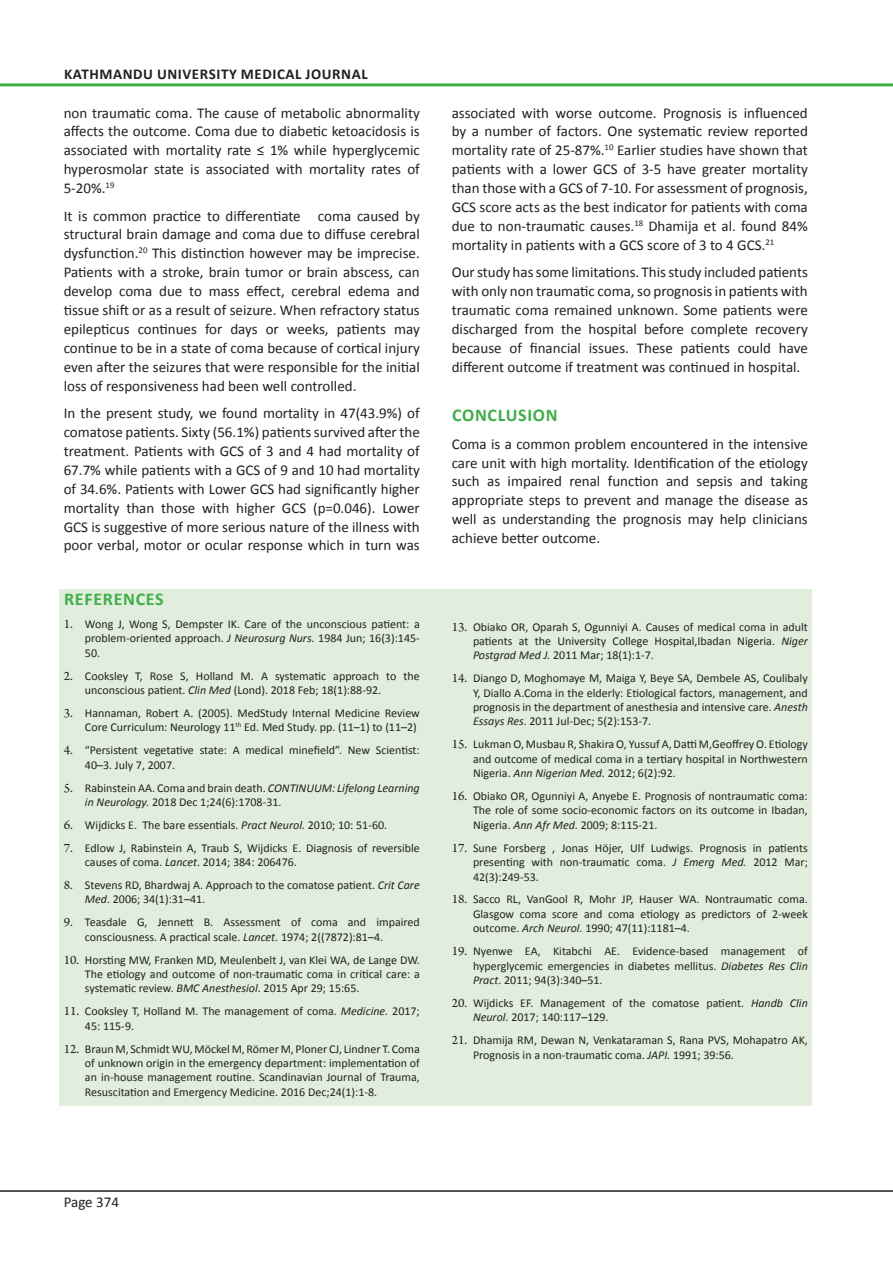
<style>
.page{position:relative;width:893px;height:1263px;background:#fff}
.page>*{position:absolute;margin:0;border:0;box-sizing:border-box;transform-origin:0 0}
.Heading_2_-_Sub_head{font:700 18px "Calibri";letter-spacing:.04em;color:#40ae49}
.Normal_Text{font:700 18px "Calibri";letter-spacing:.04em;color:#40ae49}
.Normal_Text-2{font:15px/18.9px "Calibri";color:#231f20;text-align:justify}
.t1{font:700 15px "Calibri";letter-spacing:.04em;color:#231f20}
.Refrence_Text{font:12px/14.4px "Calibri";color:#231f20;text-align:justify}
.s1{font-family:"Arno Pro";font-size:13.5px}
.s2{font-style:italic}
</style>
<div class="page">
<hr style="left:0;top:1190px;width:893px;height:2px;background:#231f20">
<hr style="left:0;top:83px;width:893px;height:3px;background:#40ae49">
<div style="left:59px;top:589px;width:753px;height:517px;background:#e1eedd"></div>
<p class="t1" style="left:64px;top:64px;width:305px">KATHMANDU UNIVERSITY MEDICAL JOURNAL</p>
<p class="Normal_Text-2" style="left:64px;top:103px;width:358px">non traumatic coma. The cause of metabolic abnormality affects the outcome. Coma due to diabetic ketoacidosis is associated with mortality rate ≤ 1% while hyperglycemic hyperosmolar state is associated with mortality rates of 5-20%.<sup>19</sup></p>
<p class="Normal_Text-2" style="left:64px;top:206px;width:358px">It is common practice to differentiate coma caused by structural brain damage and coma due to diffuse cerebral dysfunction.<sup>20</sup> This distinction however may be imprecise.<br>Patients with a stroke, brain tumor or brain abscess, can develop coma due to mass effect, cerebral edema and tissue shift or as a result of seizure. When refractory status epilepticus continues for days or weeks, patients may continue to be in a state of coma because of cortical injury even after the seizures that were responsible for the initial loss of responsiveness had been well controlled.</p>
<p class="Normal_Text-2" style="left:64px;top:404px;width:358px">In the present study, we found mortality in 47(43.9%) of comatose patients. Sixty (56.1%) patients survived after the treatment. Patients with GCS of 3 and 4 had mortality of 67.7% while patients with a GCS of 9 and 10 had mortality of 34.6%. Patients with Lower GCS had significantly higher mortality than those with higher GCS (p=0.046). Lower GCS is suggestive of more serious nature of the illness with poor verbal, motor or ocular response which in turn was</p>
<p class="Normal_Text" style="left:64px;top:587px;width:101px">REFERENCES</p>
<p class="Refrence_Text" style="left:85px;top:617px;width:336px;text-indent:-21px"><span class="s1">1.</span> Wong J, Wong S, Dempster IK. Care of the unconscious patient: a problem-oriented approach. <span class="s2">J Neurosurg Nurs.</span> 1984 Jun; 16(3):145- 50.</p>
<p class="Refrence_Text" style="left:85px;top:668px;width:336px;text-indent:-21px"><span class="s1">2.</span> Cooksley T, Rose S, Holland M. A systematic approach to the unconscious patient. <span class="s2">Clin Med</span> (Lond). 2018 Feb; 18(1):88-92.</p>
<p class="Refrence_Text" style="left:64px;top:706px;width:358px;text-align:right"><span class="s1">3.</span> Hannaman, Robert A. (2005). MedStudy Internal Medicine Review<br>Core Curriculum: Neurology 11<sup>th</sup> Ed. Med Study. pp. (11–1) to (11–2)</p>
<p class="Refrence_Text" style="left:85px;top:743px;width:336px;text-indent:-21px"><span class="s1">4.</span> “Persistent vegetative state: A medical minefield”. New Scientist:<br>40–3. July 7, 2007.</p>
<p class="Refrence_Text" style="left:85px;top:780px;width:336px;text-indent:-21px"><span class="s1">5.</span> Rabinstein AA. Coma and brain death. <span class="s2">CONTINUUM: Lifelong Learning in Neurology.</span> 2018 Dec 1;24(6):1708-31.</p>
<p class="Refrence_Text" style="left:64px;top:818px;width:325px"><span class="s1">6.</span> Wijdicks E. The bare essentials. <span class="s2">Pract Neurol.</span> 2010; 10: 51-60.</p>
<p class="Refrence_Text" style="left:85px;top:840px;width:336px;text-indent:-21px"><span class="s1">7.</span> Edlow J, Rabinstein A, Traub S, Wijdicks E. Diagnosis of reversible causes of coma. <span class="s2">Lancet</span>. 2014; 384: 206476.</p>
<p class="Refrence_Text" style="left:85px;top:878px;width:336px;text-indent:-21px"><span class="s1">8.</span> Stevens RD, Bhardwaj A. Approach to the comatose patient. <span class="s2">Crit Care<br>Med</span>. 2006; 34(1):31–41.</p>
<p class="Refrence_Text" style="left:85px;top:915px;width:336px;text-indent:-21px"><span class="s1">9.</span> Teasdale G, Jennett B. Assessment of coma and impaired consciousness. A practical scale. <span class="s2">Lancet</span>. 1974; 2((7872):81–4.</p>
<p class="Refrence_Text" style="left:85px;top:952px;width:336px;text-indent:-21px"><span class="s1">10.</span> Horsting MW, Franken MD, Meulenbelt J, van Klei WA, de Lange DW.<br>The etiology and outcome of non-traumatic coma in critical care: a systematic review. <span class="s2">BMC Anesthesiol</span>. 2015 Apr 29; 15:65.</p>
<p class="Refrence_Text" style="left:85px;top:1004px;width:336px;text-indent:-21px"><span class="s1">11.</span> Cooksley T, Holland M. The management of coma. <span class="s2">Medicine.</span> 2017;<br>45: 115-9.</p>
<p class="Refrence_Text" style="left:85px;top:1041px;width:336px;text-indent:-21px"><span class="s1">12.</span> Braun M, Schmidt WU, Möckel M, Römer M, Ploner CJ, Lindner T. Coma of unknown origin in the emergency department: implementation of an in-house management routine. Scandinavian Journal of Trauma, Resuscitation and Emergency Medicine. 2016 Dec;24(1):1-8.</p>
<p class="Normal_Text-2" style="left:452px;top:103px;width:358px">associated with worse outcome. Prognosis is influenced by a number of factors. One systematic review reported mortality rate of 25-87%.<sup>10</sup> Earlier studies have shown that patients with a lower GCS of 3-5 have greater mortality than those with a GCS of 7-10. For assessment of prognosis, GCS score acts as the best indicator for patients with coma due to non-traumatic causes.<sup>18</sup> Dhamija et al. found 84% mortality in patients with a GCS score of 3 to 4 GCS.<sup>21</sup></p>
<p class="Normal_Text-2" style="left:452px;top:263px;width:358px">Our study has some limitations. This study included patients with only non traumatic coma, so prognosis in patients with traumatic coma remained unknown. Some patients were discharged from the hospital before complete recovery because of financial issues. These patients could have different outcome if treatment was continued in hospital.</p>
<p class="Heading_2_-_Sub_head" style="left:452px;top:404px;width:107px">CONCLUSION</p>
<p class="Normal_Text-2" style="left:452px;top:434px;width:358px">Coma is a common problem encountered in the intensive care unit with high mortality. Identification of the etiology such as impaired renal function and sepsis and taking appropriate steps to prevent and manage the disease as well as understanding the prognosis may help clinicians achieve better outcome.</p>
<p class="Refrence_Text" style="left:473px;top:619px;width:336px;text-indent:-21px"><span class="s1">13.</span> Obiako OR, Oparah S, Ogunniyi A. Causes of medical coma in adult patients at the University College Hospital,Ibadan Nigeria. <span class="s2">Niger Postgrad Med J.</span> 2011 Mar; 18(1):1-7.</p>
<p class="Refrence_Text" style="left:473px;top:671px;width:336px;text-indent:-21px"><span class="s1">14.</span> Diango D, Moghomaye M, Maiga Y, Beye SA, Dembele AS, Coulibaly Y, Diallo A.Coma in the elderly: Etiological factors, management, and prognosis in the department of anesthesia and intensive care. <span class="s2">Anesth Essays Res</span>. 2011 Jul-Dec; 5(2):153-7.</p>
<p class="Refrence_Text" style="left:473px;top:737px;width:336px;text-indent:-21px"><span class="s1">15.</span> Lukman O, Musbau R, Shakira O, Yussuf A, Datti M,Geoffrey O. Etiology and outcome of medical coma in a tertiary hospital in Northwestern Nigeria. <span class="s2">Ann Nigerian Med</span>. 2012; 6(2):92.</p>
<p class="Refrence_Text" style="left:473px;top:789px;width:336px;text-indent:-21px"><span class="s1">16.</span> Obiako OR, Ogunniyi A, Anyebe E. Prognosis of nontraumatic coma:<br>The role of some socio-economic factors on its outcome in Ibadan, Nigeria. <span class="s2">Ann Afr Med.</span> 2009; 8:115-21.</p>
<p class="Refrence_Text" style="left:473px;top:840px;width:336px;text-indent:-21px"><span class="s1">17.</span> Sune Forsberg , Jonas Höjer, Ulf Ludwigs. Prognosis in patients presenting with non-traumatic coma. <span class="s2">J Emerg Med.</span> 2012 Mar; 42(3):249-53.</p>
<p class="Refrence_Text" style="left:473px;top:892px;width:336px;text-indent:-21px"><span class="s1">18.</span> Sacco RL, VanGool R, Mohr JP, Hauser WA. Nontraumatic coma.<br>Glasgow coma score and coma etiology as predictors of 2-week outcome. <span class="s2">Arch Neurol.</span> 1990; 47(11):1181–4.</p>
<p class="Refrence_Text" style="left:473px;top:944px;width:336px;text-indent:-21px"><span class="s1">19.</span> Nyenwe EA, Kitabchi AE. Evidence-based management of hyperglycemic emergencies in diabetes mellitus. <span class="s2">Diabetes Res Clin Pract</span>. 2011; 94(3):340–51.</p>
<p class="Refrence_Text" style="left:473px;top:996px;width:336px;text-indent:-21px"><span class="s1">20.</span> Wijdicks EF. Management of the comatose patient. <span class="s2">Handb Clin<br>Neurol.</span> 2017; 140:117–129.</p>
<p class="Refrence_Text" style="left:473px;top:1033px;width:336px;text-indent:-21px"><span class="s1">21.</span> Dhamija RM, Dewan N, Venkataraman S, Rana PVS, Mohapatro AK,<br>Prognosis in a non-traumatic coma. <span class="s2">JAPI.</span> 1991; 39:56.</p>
<p class="Normal_Text-2" style="left:64px;top:1193px;width:57px">Page 374</p>
</div>
